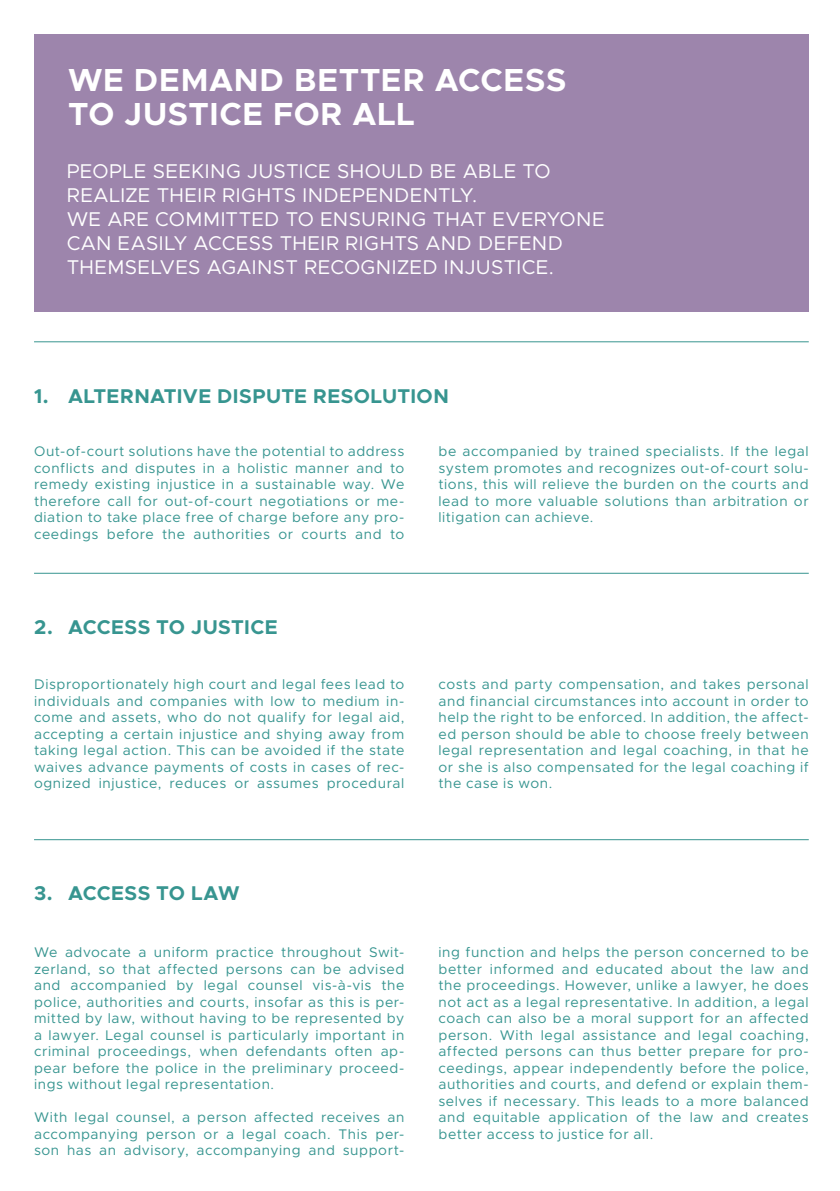
<style>
.page{position:relative;width:840px;height:1191px;background:#fff}
.page>*{position:absolute;margin:0;border:0;box-sizing:border-box;transform-origin:0 0}
.t1{font:700 32px/34px "Metropolis";letter-spacing:.02em;color:#fff}
.t2{font:20px/24px "Metropolis";letter-spacing:.02em;color:#fff}
.t3{font:700 20px "Metropolis";letter-spacing:.02em;color:#379590}
.t4{font:14px/16.6px "Metropolis";letter-spacing:.04em;color:#379590;text-align:justify}
</style>
<div class="page">
<div style="left:34px;top:34px;width:774px;height:278px;background:#9d85ac"></div>
<hr style="left:34px;top:341px;width:774px;height:1px;background:#379590">
<hr style="left:34px;top:573px;width:774px;height:1px;background:#379590">
<hr style="left:34px;top:839px;width:774px;height:1px;background:#379590">
<h1 class="t1" style="left:68px;top:63px;width:499px">WE DEMAND BETTER ACCESS<br>TO JUSTICE FOR ALL</h1>
<h2 class="t2" style="left:67px;top:159px;width:539px">PEOPLE SEEKING JUSTICE SHOULD BE ABLE TO REALIZE THEIR RIGHTS INDEPENDENTLY.<br>WE ARE COMMITTED TO ENSURING THAT EVERYONE CAN EASILY ACCESS THEIR RIGHTS AND DEFEND THEMSELVES AGAINST RECOGNIZED INJUSTICE.</h2>
<h2 class="t3" style="left:34px;top:383px;width:416px">1. ALTERNATIVE DISPUTE RESOLUTION</h2>
<p class="t4" style="left:34px;top:443px;width:371px">Out-of-court solutions have the potential to address conflicts and disputes in a holistic manner and to remedy existing injustice in a sustainable way. We therefore call for out-of-court negotiations or me&shy;diation to take place free of charge before any pro&shy;ceedings before the authorities or courts and to</p>
<p class="t4" style="left:438px;top:443px;width:371px">be accompanied by trained specialists. If the legal system promotes and recognizes out-of-court solu&shy;tions, this will relieve the burden on the courts and lead to more valuable solutions than arbitration or litigation can achieve.</p>
<h2 class="t3" style="left:34px;top:614px;width:245px">2. ACCESS TO JUSTICE</h2>
<p class="t4" style="left:34px;top:676px;width:371px">Disproportionately high court and legal fees lead to individuals and companies with low to medium in&shy;come and assets, who do not qualify for legal aid, accepting a certain injustice and shying away from taking legal action. This can be avoided if the state waives advance payments of costs in cases of rec&shy;ognized injustice, reduces or assumes procedural</p>
<p class="t4" style="left:438px;top:676px;width:371px">costs and party compensation, and takes personal and financial circumstances into account in order to help the right to be enforced. In addition, the affect&shy;ed person should be able to choose freely between legal representation and legal coaching, in that he or she is also compensated for the legal coaching if the case is won.</p>
<h2 class="t3" style="left:34px;top:881px;width:207px">3. ACCESS TO LAW</h2>
<p class="t4" style="left:34px;top:944px;width:371px">We advocate a uniform practice throughout Swit&shy;zerland, so that affected persons can be advised and accompanied by legal counsel vis-à-vis the police, authorities and courts, insofar as this is per&shy;mitted by law, without having to be represented by a lawyer. Legal counsel is particularly important in criminal proceedings, when defendants often ap&shy;pear before the police in the preliminary proceed&shy;ings without legal representation.</p>
<p class="t4" style="left:34px;top:1109px;width:371px">With legal counsel, a person affected receives an accompanying person or a legal coach. This per&shy;son has an advisory, accompanying and support-</p>
<p class="t4" style="left:438px;top:944px;width:371px">ing function and helps the person concerned to be better informed and educated about the law and the proceedings. However, unlike a lawyer, he does not act as a legal representative. In addition, a legal coach can also be a moral support for an affected person. With legal assistance and legal coaching, affected persons can thus better prepare for pro&shy;ceedings, appear independently before the police, authorities and courts, and defend or explain them&shy;selves if necessary. This leads to a more balanced and equitable application of the law and creates better access to justice for all.</p>
</div>
